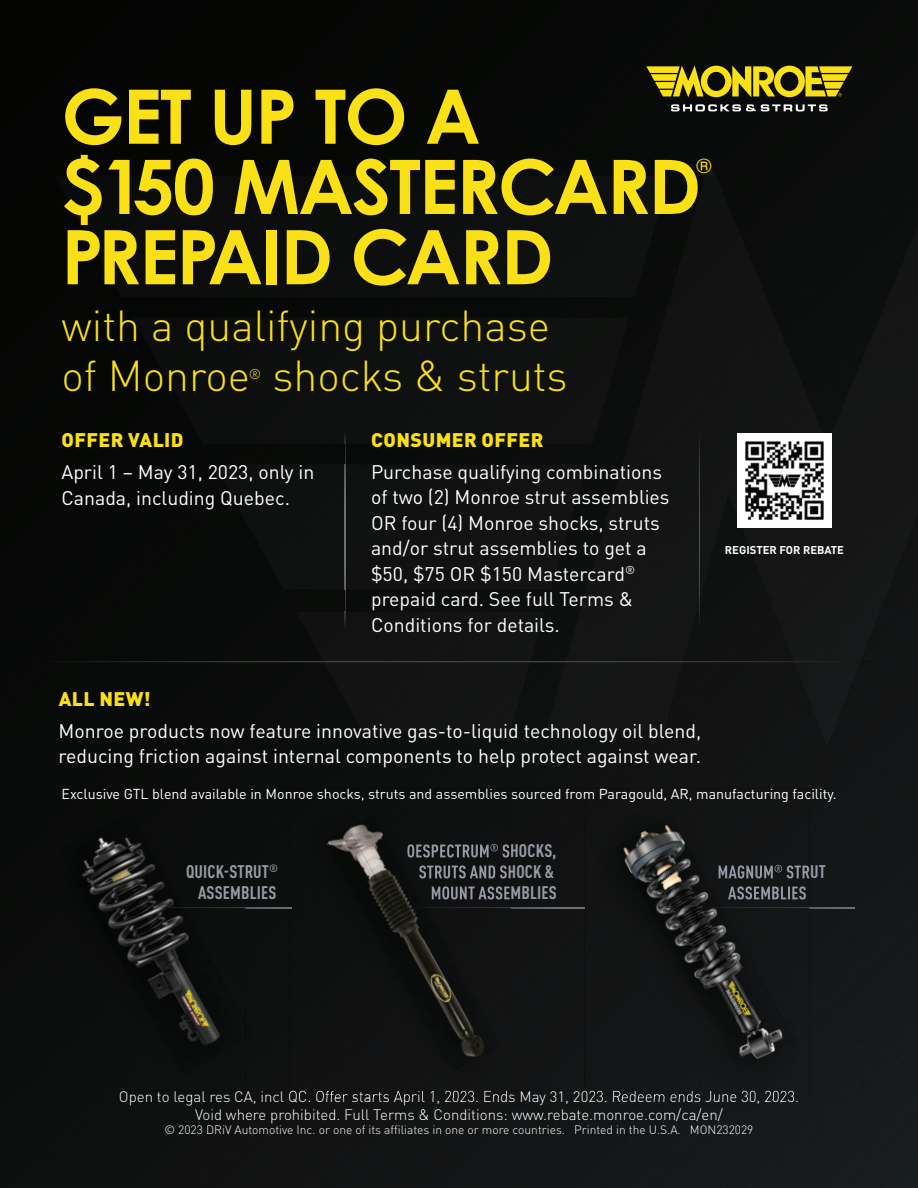
<style>
.page{position:relative;width:918px;height:1188px;background:#fff}
.page>*{position:absolute;margin:0;border:0;box-sizing:border-box;transform-origin:0 0}
.t1{font:700 75.3px/70.2px "Century Gothic";letter-spacing:-.025em;color:#fae017}
.t2{font:300 42.75px/49.5px "DIN Pro";color:#fae017}
.t3{font:19.5px/25.5px "DIN Pro";color:#fff}
.t4{font:900 19.5px "DIN Pro";letter-spacing:.02em;color:#fae017}
.t5{font:19.2px "Century Gothic";color:#fae017}
.t6{font:700 condensed 18px/21px "DIN Pro";letter-spacing:.01em;color:#989ba5;text-align:center}
.t7{font:300 15px/18px "DIN Pro";color:#fff;text-align:center}
.t8{font:14.25px "DIN Pro";color:#fff}
.t9{font:300 13.95px "DIN Pro";color:#fae017}
.t10{font:300 12px "DIN Pro";color:#fff}
.t11{font:700 11.25px "DIN Pro";color:#fff}
</style>
<div class="page">
<div style="left:0;top:1085px;width:918px;height:103px;background:#131415"></div>
<div style="left:0;top:0;width:50px;height:1085px;background:#060806"></div>
<div style="left:204px;top:517px;width:102px;height:568px;background:#0b0d0c"></div>
<div style="left:510px;top:517px;width:102px;height:568px;background:#121313"></div>
<div style="left:766px;top:652px;width:152px;height:433px;background:#141617"></div>
<div style="left:50px;top:258px;width:154px;height:554px;background:#080908"></div>
<div style="left:306px;top:732px;width:204px;height:57px;background:#0c0f0e"></div>
<div style="left:612px;top:724px;width:154px;height:65px;background:#121313"></div>
<img style="left:306px;top:589px;width:50px;height:23px">
<div style="left:705px;top:583px;width:53px;height:141px;background:#111112"></div>
<div style="left:356px;top:589px;width:154px;height:23px;background:#0c0e0d"></div>
<div style="left:203px;top:444px;width:52px;height:73px;background:#080908"></div>
<div style="left:562px;top:297px;width:101px;height:220px;background:#0a0c0b"></div>
<div style="left:255px;top:444px;width:307px;height:20px;background:#090b0a"></div>
<div style="left:766px;top:0;width:101px;height:319px;background:#0b0c0b"></div>
<div style="left:203px;top:297px;width:359px;height:21px;background:#080908"></div>
<div style="left:663px;top:0;width:51px;height:174px;background:#080a09"></div>
<div style="left:867px;top:0;width:51px;height:225px;background:#0b0c0b"></div>
<div style="left:714px;top:0;width:52px;height:277px;background:#090b0a"></div>
<div style="left:50px;top:0;width:52px;height:258px;background:#040504"></div>
<div style="left:612px;top:0;width:51px;height:176px;background:#080a08"></div>
<div style="left:102px;top:0;width:510px;height:176px;background:#060705"></div>
<div style="left:120px;top:1091px;width:679px;height:14px;background:#131414"></div>
<div style="left:63px;top:789px;width:772px;height:13px;background:#0d100f"></div>
<img style="left:511px;top:844px;width:45px;height:16px">
<img style="left:511px;top:865px;width:43px;height:14px">
<img style="left:511px;top:886px;width:45px;height:14px">
<img style="left:809px;top:865px;width:17px;height:14px">
<div style="left:133px;top:318px;width:496px;height:126px;background:#0e100f"></div>
<div style="left:54px;top:176px;width:609px;height:121px;background:#0c0e0d"></div>
<div style="left:214px;top:464px;width:373px;height:125px;background:#101210"></div>
<div style="left:296px;top:612px;width:249px;height:120px;background:#131314"></div>
<div style="left:545px;top:534px;width:160px;height:198px;background:#141515"></div>
<div style="left:758px;top:319px;width:107px;height:429px;background:#141516"></div>
<div style="left:865px;top:225px;width:53px;height:427px;background:#141516"></div>
<img style="left:705px;top:160px;width:54px;height:423px">
<div style="left:602px;top:319px;width:103px;height:216px;background:#131313"></div>
<div style="left:663px;top:174px;width:42px;height:146px;background:#0d0e0d"></div>
<img style="left:758px;top:277px;width:18px;height:43px">
<img style="left:46px;top:661px;width:826px;height:1px">
<img style="left:323px;top:661px;width:208px;height:1px">
<img style="left:565px;top:661px;width:296px;height:1px">
<img style="left:345px;top:444px;width:1px;height:168px">
<img style="left:345px;top:464px;width:1px;height:125px">
<svg style="left:345px;top:612px;width:1px;height:18px"></svg>
<img style="left:245px;top:907px;width:44px;height:1px">
<div style="left:42px;top:812px;width:203px;height:274px;background:#0c0e0d"></div>
<img style="left:245px;top:1022px;width:8px;height:17px">
<img style="left:95px;top:813px;width:109px;height:133px">
<div style="left:169px;top:946px;width:76px;height:108px;background:#0c0f0e"></div>
<img style="left:60px;top:832px;width:109px;height:153px">
<img style="left:134px;top:965px;width:84px;height:109px">
<img style="left:511px;top:907px;width:73px;height:1px">
<div style="left:289px;top:802px;width:222px;height:289px;background:#101111"></div>
<img style="left:289px;top:1091px;width:222px;height:7px">
<img style="left:289px;top:798px;width:222px;height:4px">
<img style="left:423px;top:844px;width:66px;height:14px">
<svg style="left:490px;top:844px;width:8px;height:7px"></svg>
<img style="left:499px;top:844px;width:12px;height:16px">
<img style="left:423px;top:865px;width:88px;height:14px">
<img style="left:432px;top:886px;width:79px;height:14px">
<img style="left:349px;top:815px;width:74px;height:92px">
<div style="left:400px;top:907px;width:74px;height:92px;background:#111112"></div>
<img style="left:427px;top:999px;width:73px;height:72px">
<img style="left:325px;top:828px;width:75px;height:105px">
<img style="left:376px;top:920px;width:75px;height:105px">
<img style="left:809px;top:907px;width:46px;height:1px">
<div style="left:584px;top:801px;width:225px;height:297px;background:#131516"></div>
<img style="left:584px;top:1091px;width:215px;height:7px">
<img style="left:720px;top:865px;width:53px;height:14px">
<svg style="left:775px;top:865px;width:7px;height:7px"></svg>
<img style="left:783px;top:865px;width:26px;height:14px">
<img style="left:728px;top:886px;width:78px;height:14px">
<img style="left:616px;top:817px;width:79px;height:74px">
<img style="left:641px;top:861px;width:79px;height:75px">
<img style="left:666px;top:906px;width:79px;height:75px">
<img style="left:691px;top:951px;width:78px;height:74px">
<img style="left:715px;top:995px;width:79px;height:75px">
<svg style="left:671px;top:104px;width:157px;height:7px"></svg>
<svg style="left:646px;top:65px;width:206px;height:32px"></svg>
<svg style="left:699px;top:604px;width:1px;height:26px"></svg>
<img style="left:699px;top:433px;width:1px;height:171px">
<img style="left:737px;top:433px;width:95px;height:94px">
<h1 class="t1" style="left:61px;top:78px;width:641px">GET UP TO A<br>$150 MASTERCARD</h1>
<p class="t5" style="left:697px;top:153px;width:16px">®</p>
<h1 class="t1" style="left:61px;top:218px;width:494px">PREPAID CARD</h1>
<h2 class="t2" style="left:61px;top:297px;width:490px">with a qualifying purchase of Monroe</h2>
<p class="t9" style="left:249px;top:363px;width:14px">®</p>
<h2 class="t2" style="left:272px;top:347px;width:297px">shocks &amp; struts</h2>
<p class="t4" style="left:62px;top:423px;width:123px">OFFER VALID</p>
<p class="t3" style="left:61px;top:458px;width:254px">April 1 – May 31, 2023, only in<br>Canada, including Quebec.</p>
<p class="t4" style="left:371px;top:423px;width:174px">CONSUMER OFFER</p>
<p class="t3" style="left:371px;top:457px;width:300px">Purchase qualifying combinations of two (2) Monroe strut assemblies<br>OR four (4) Monroe shocks, struts and/or strut assemblies to get a $50, $75 OR $150 Mastercard<sup>® </sup>prepaid card. See full Terms &amp;<br>Conditions for details.</p>
<p class="t11" style="left:725px;top:541px;width:121px">REGISTER FOR REBATE</p>
<p class="t4" style="left:59px;top:682px;width:93px">ALL NEW!</p>
<p class="t3" style="left:59px;top:716px;width:644px">Monroe products now feature innovative gas-to-liquid technology oil blend, reducing friction against internal components to help protect against wear.</p>
<p class="t8" style="left:61px;top:782px;width:777px">Exclusive GTL blend available in Monroe shocks, struts and assemblies sourced from Paragould, AR, manufacturing facility.</p>
<p class="t6" style="left:186px;top:860px;width:93px">QUICK-STRUT<sup>®<br></sup>ASSEMBLIES</p>
<p class="t7" style="left:119px;top:1086px;width:682px">Open to legal res CA, incl QC. Offer starts April 1, 2023. Ends May 31, 2023. Redeem ends June 30, 2023.<br>Void where prohibited. Full Terms &amp; Conditions: www.rebate.monroe.com/ca/en/</p>
<p class="t10" style="left:165px;top:1120px;width:590px">© 2023 DRiV Automotive Inc. or one of its affiliates in one or more countries. Printed in the U.S.A. MON232029</p>
</div>
